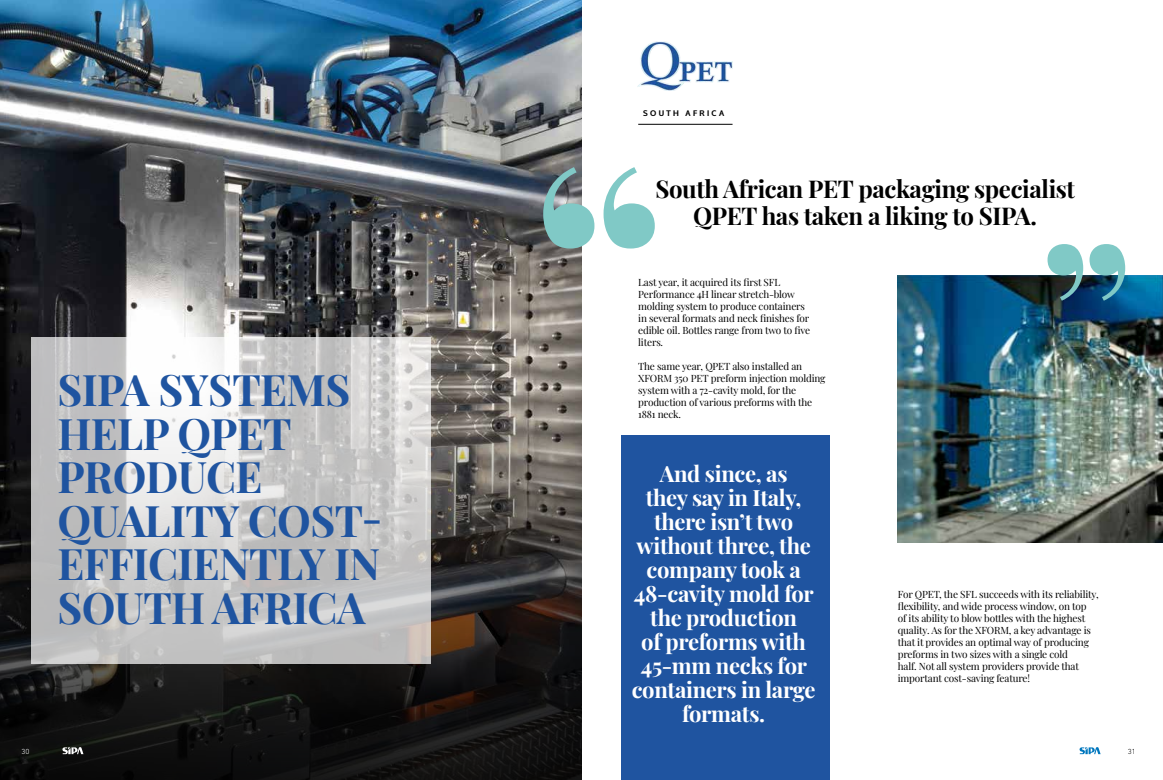
<style>
.page{position:relative;width:1163px;height:780px;background:#fff}
.page>*{position:absolute;margin:0;border:0;box-sizing:border-box;transform-origin:0 0}
.t1{font:700 42.6px/43.4px "Playfair Display";letter-spacing:-.015em;color:#1f54a0}
.t2{font:700 24px/27px "Playfair Display";letter-spacing:-.015em;color:#000;text-align:center}
.t3{font:700 22px/24px "Playfair Display";letter-spacing:-.015em;color:#fff;text-align:center}
.t4{font:10px/12px "Playfair Display";letter-spacing:-.015em;color:#000}
.t5{font:700 8px "Oxygen";letter-spacing:.3em;color:#000}
.t6{font:300 7.5px "DIN Next LT Pro";color:#fff}
.t7{font:300 7.5px "DIN Next LT Pro";color:#000}
</style>
<div class="page">
<img style="left:897px;top:275px;width:265px;height:268px">
<img style="left:0;top:0;width:581px;height:382px">
<svg style="left:0;top:382px;width:582px;height:398px;background:#2a2725"></svg>
<svg style="left:31px;top:337px;width:399px;height:326px;background:#cdcccc"></svg>
<img style="left:637px;top:42px;width:95px;height:48px">
<svg style="left:1047px;top:244px;width:77px;height:57px;background:#64959e"></svg>
<svg style="left:543px;top:167px;width:111px;height:81px"></svg>
<hr style="left:638px;top:124px;width:94px;height:1px;background:#000">
<div style="left:621px;top:435px;width:209px;height:345px;background:#1f54a0"></div>
<svg style="left:1079px;top:747px;width:21px;height:7px"></svg>
<svg style="left:61px;top:746px;width:22px;height:8px"></svg>
<p class="t5" style="left:643px;top:109px;width:82px">SOUTH AFRICA</p>
<h1 class="t1" style="left:57px;top:365px;width:326px">SIPA SYSTEMS<br>HELP QPET<br>PRODUCE<br>QUALITY COST-<br>EFFICIENTLY IN<br>SOUTH AFRICA</h1>
<h2 class="t2" style="left:655px;top:173px;width:421px">South African PET packaging specialist<br>QPET has taken a liking to SIPA.</h2>
<p class="t4" style="left:638px;top:276px;width:173px">Last year, it acquired its first SFL Performance 4H linear stretch-blow molding system to produce containers in several formats and neck finishes for edible oil. Bottles range from two to five liters.</p>
<p class="t4" style="left:638px;top:360px;width:189px">The same year, QPET also installed an<br>XFORM 350 PET preform injection molding system with a 72-cavity mold, for the production of various preforms with the<br>1881 neck.</p>
<h3 class="t3" style="left:631px;top:460px;width:185px">And since, as<br>they say in Italy, there isn’t two without three, the company took a<br>48-cavity mold for the production<br>of preforms with<br>45-mm necks for containers in large formats.</h3>
<p class="t4" style="left:897px;top:587px;width:202px">For QPET, the SFL succeeds with its reliability, flexibility, and wide process window, on top<br>of its ability to blow bottles with the highest quality. As for the XFORM, a key advantage is that it provides an optimal way of producing preforms in two sizes with a single cold<br>half. Not all system providers provide that important cost-saving feature!</p>
<p class="t6" style="left:22px;top:747px;width:9px">30</p>
<p class="t7" style="left:1127px;top:747px;width:9px">31</p>
</div>
